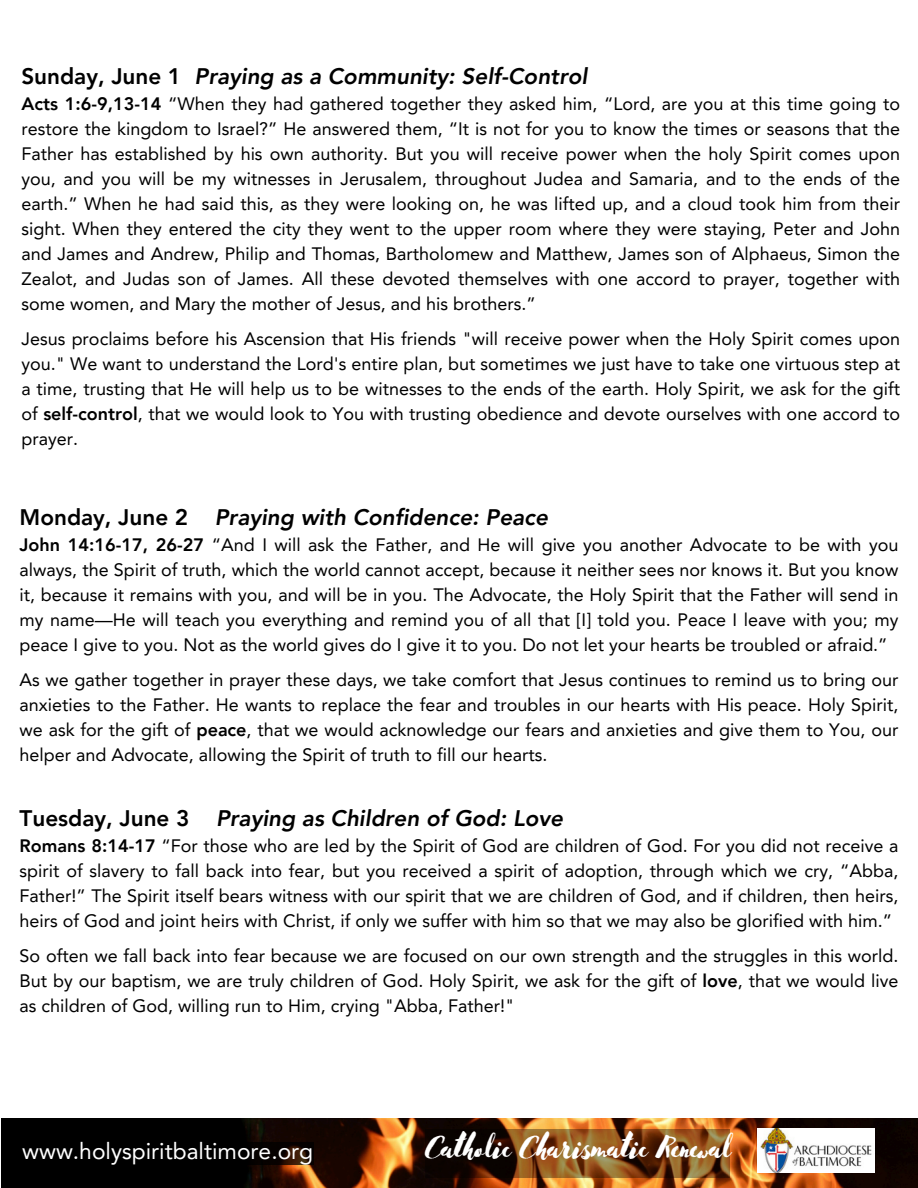
<style>
.page{position:relative;width:918px;height:1188px;background:#fff}
.page>*{position:absolute;margin:0;border:0;box-sizing:border-box;transform-origin:0 0}
.t1{font:34.8px "Advetime";color:#fff}
.t2{font:22.8px "Avenir LT Pro";color:#fff}
.t3{font:22.8px "Advetime";color:#fff}
.t4{font:italic 800 22.5px "Avenir LT Pro";color:#000}
.t5{font:18px/25px "Avenir LT Pro";color:#000;text-align:justify}
.s1{font-style:normal}
.s2{font-weight:800}
</style>
<div class="page">
<img style="left:4px;top:1119px;width:914px;height:69px">
<div style="left:425px;top:1129px;width:305px;height:49px;background:#000;opacity:.37"></div>
<img style="left:757px;top:1129px;width:117px;height:44px">
<div style="left:22px;top:1143px;width:291px;height:22px;background:#000"></div>
<p class="t4" style="left:21px;top:67px;width:567px"><span class="s1">Sunday, June 1</span> Praying as a Community: Self-Control</p>
<p class="t5" style="left:21px;top:93px;width:880px"><span class="s2">Acts 1:6-9,13-14</span> “When they had gathered together they asked him, “Lord, are you at this time going to restore the kingdom to Israel?” He answered them, “It is not for you to know the times or seasons that the Father has established by his own authority. But you will receive power when the holy Spirit comes upon you, and you will be my witnesses in Jerusalem, throughout Judea and Samaria, and to the ends of the earth.” When he had said this, as they were looking on, he was lifted up, and a cloud took him from their sight. When they entered the city they went to the upper room where they were staying, Peter and John and James and Andrew, Philip and Thomas, Bartholomew and Matthew, James son of Alphaeus, Simon the Zealot, and Judas son of James. All these devoted themselves with one accord to prayer, together with some women, and Mary the mother of Jesus, and his brothers.”</p>
<p class="t5" style="left:21px;top:328px;width:880px">Jesus proclaims before his Ascension that His friends "will receive power when the Holy Spirit comes upon you." We want to understand the Lord's entire plan, but sometimes we just have to take one virtuous step at a time, trusting that He will help us to be witnesses to the ends of the earth. Holy Spirit, we ask for the gift of <span class="s2">self-control</span>, that we would look to You with trusting obedience and devote ourselves with one accord to prayer.</p>
<p class="t4" style="left:20px;top:508px;width:530px"><span class="s1">Monday, June 2</span> Praying with Confidence: Peace</p>
<p class="t5" style="left:20px;top:534px;width:880px"><span class="s2">John 14:16-17, 26-27</span> “And I will ask the Father, and He will give you another Advocate to be with you always, the Spirit of truth, which the world cannot accept, because it neither sees nor knows it. But you know it, because it remains with you, and will be in you. The Advocate, the Holy Spirit that the Father will send in my name—He will teach you everything and remind you of all that [I] told you. Peace I leave with you; my peace I give to you. Not as the world gives do I give it to you. Do not let your hearts be troubled or afraid.”</p>
<p class="t5" style="left:20px;top:669px;width:880px">As we gather together in prayer these days, we take comfort that Jesus continues to remind us to bring our anxieties to the Father. He wants to replace the fear and troubles in our hearts with His peace. Holy Spirit, we ask for the gift of <span class="s2">peace</span>, that we would acknowledge our fears and anxieties and give them to You, our helper and Advocate, allowing the Spirit of truth to fill our hearts.</p>
<p class="t4" style="left:20px;top:809px;width:545px"><span class="s1">Tuesday, June 3</span> Praying as Children of God: Love</p>
<p class="t5" style="left:20px;top:835px;width:880px"><span class="s2">Romans 8:14-17</span> “For those who are led by the Spirit of God are children of God. For you did not receive a spirit of slavery to fall back into fear, but you received a spirit of adoption, through which we cry, “Abba, Father!” The Spirit itself bears witness with our spirit that we are children of God, and if children, then heirs, heirs of God and joint heirs with Christ, if only we suffer with him so that we may also be glorified with him.”</p>
<p class="t5" style="left:20px;top:945px;width:880px">So often we fall back into fear because we are focused on our own strength and the struggles in this world.<br>But by our baptism, we are truly children of God. Holy Spirit, we ask for the gift of <span class="s2">love</span>, that we would live as children of God, willing run to Him, crying "Abba, Father!"</p>
<p class="t2" style="left:22px;top:1142px;width:293px">www.holyspiritbaltimore.org</p>
<p class="t1" style="left:425px;top:1124px;width:306px">Catholic Charismatic Renewal</p>
<p class="t3" style="left:55px;top:1131px;width:201px">Catholic Charismatic Renewal</p>
</div>
